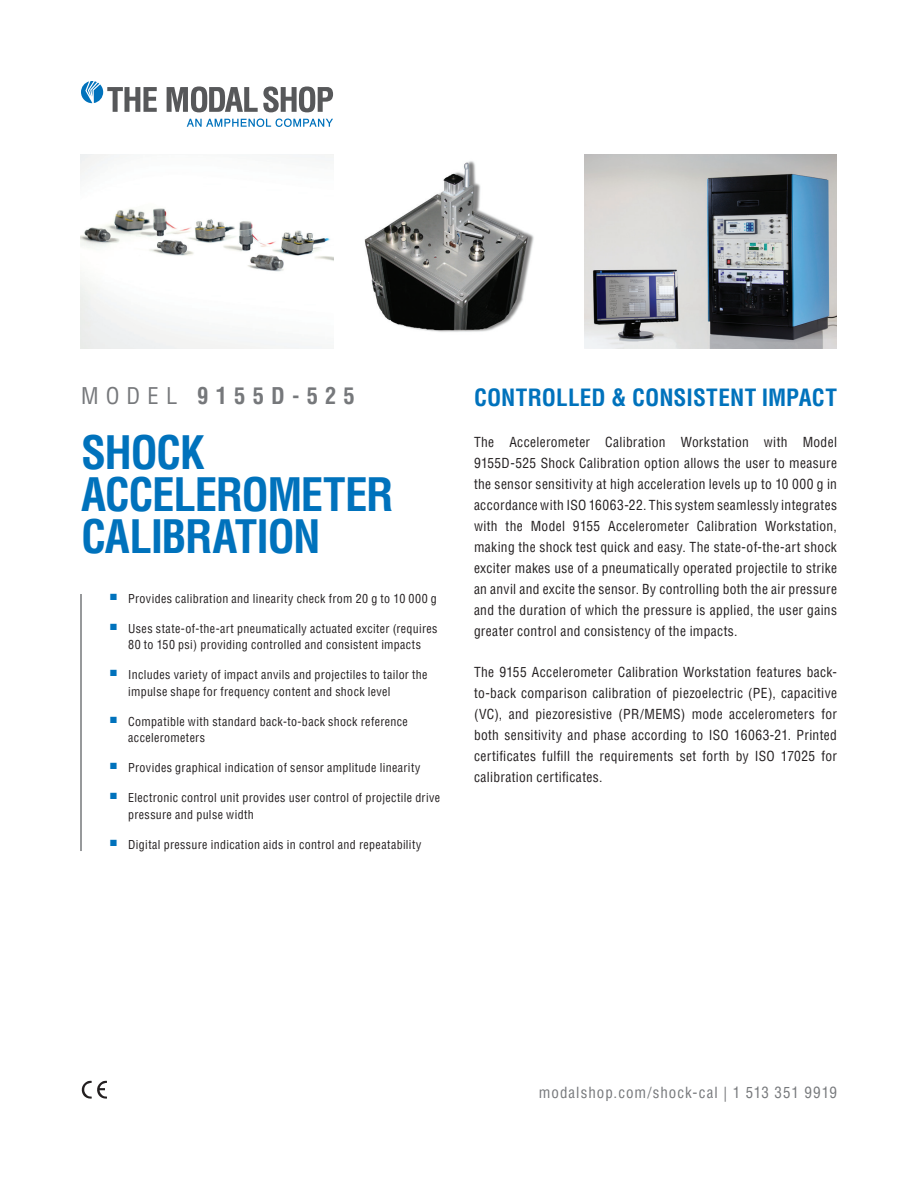
<style>
.page{position:relative;width:918px;height:1188px;background:#fff}
.page>*{position:absolute;margin:0;border:0;box-sizing:border-box;transform-origin:0 0}
.t1{font:700 condensed 45px/42px "Helvetica LT Pro";letter-spacing:-.03em;color:#0072bc}
.t2{font:700 condensed 23.25px "Helvetica LT Pro";letter-spacing:.005em;color:#0072bc}
.t3{font:700 condensed 22.5px "Helvetica LT Pro";letter-spacing:.32em;color:#76787b}
.t4{font:condensed 15px "Helvetica LT Pro";letter-spacing:.065em;color:#76787b}
.t5{font:condensed 13.5px/21px "Helvetica LT Pro";letter-spacing:.025em;color:#231f20;text-align:justify}
.t6{font:condensed 12px/16.5px "Helvetica LT Pro";letter-spacing:.03em;color:#231f20}
.s1{font-weight:400}
</style>
<div class="page">
<svg style="left:81px;top:1081px;width:26px;height:18px"></svg>
<img style="left:81px;top:154px;width:504px;height:194px">
<svg style="left:585px;top:154px;width:252px;height:194px;background:#959da3"></svg>
<svg style="left:187px;top:119px;width:146px;height:8px"></svg>
<svg style="left:167px;top:86px;width:166px;height:26px"></svg>
<svg style="left:81px;top:81px;width:76px;height:31px"></svg>
<hr style="left:80px;top:594px;width:2px;height:257px;background:#76787b">
<h3 class="t3" style="left:81px;top:381px;width:275px"><span class="s1">MODEL</span> 9155D-525</h3>
<h2 class="t2" style="left:474px;top:382px;width:364px">CONTROLLED &amp; CONSISTENT IMPACT</h2>
<p class="t5" style="left:474px;top:431px;width:365px">The Accelerometer Calibration Workstation with Model 9155D-525 Shock Calibration option allows the user to measure the sensor sensitivity at high acceleration levels up to 10 000 g in accordance with ISO 16063-22. This system seamlessly integrates with the Model 9155 Accelerometer Calibration Workstation, making the shock test quick and easy. The state-of-the-art shock exciter makes use of a pneumatically operated projectile to strike an anvil and excite the sensor. By controlling both the air pressure and the duration of which the pressure is applied, the user gains greater control and consistency of the impacts.</p>
<p class="t5" style="left:474px;top:662px;width:365px">The 9155 Accelerometer Calibration Workstation features back&shy;to-back comparison calibration of piezoelectric (PE), capacitive (VC), and piezoresistive (PR/MEMS) mode accelerometers for both sensitivity and phase according to ISO 16063-21. Printed certificates fulfill the requirements set forth by ISO 17025 for calibration certificates.</p>
<h1 class="t1" style="left:81px;top:430px;width:314px">SHOCK<br>ACCELEROMETER<br>CALIBRATION</h1>
<p class="t6" style="left:110px;top:590px;width:328px"><sup>■</sup> Provides calibration and linearity check from 20 g to 10 000 g</p>
<p class="t6" style="left:110px;top:620px;width:329px;text-align:center"><sup>■</sup> Uses state-of-the-art pneumatically actuated exciter (requires<br>80 to 150 psi) providing controlled and consistent impacts</p>
<p class="t6" style="left:128px;top:666px;width:301px;text-indent:-18px"><sup>■</sup> Includes variety of impact anvils and projectiles to tailor the impulse shape for frequency content and shock level</p>
<p class="t6" style="left:128px;top:713px;width:281px;text-indent:-18px"><sup>■</sup> Compatible with standard back-to-back shock reference accelerometers</p>
<p class="t6" style="left:110px;top:759px;width:312px"><sup>■</sup> Provides graphical indication of sensor amplitude linearity</p>
<p class="t6" style="left:128px;top:789px;width:313px;text-indent:-18px"><sup>■</sup> Electronic control unit provides user control of projectile drive pressure and pulse width</p>
<p class="t6" style="left:110px;top:836px;width:313px"><sup>■</sup> Digital pressure indication aids in control and repeatability</p>
<p class="t4" style="left:539px;top:1083px;width:300px">modalshop.com/shock-cal | 1 513 351 9919</p>
</div>
